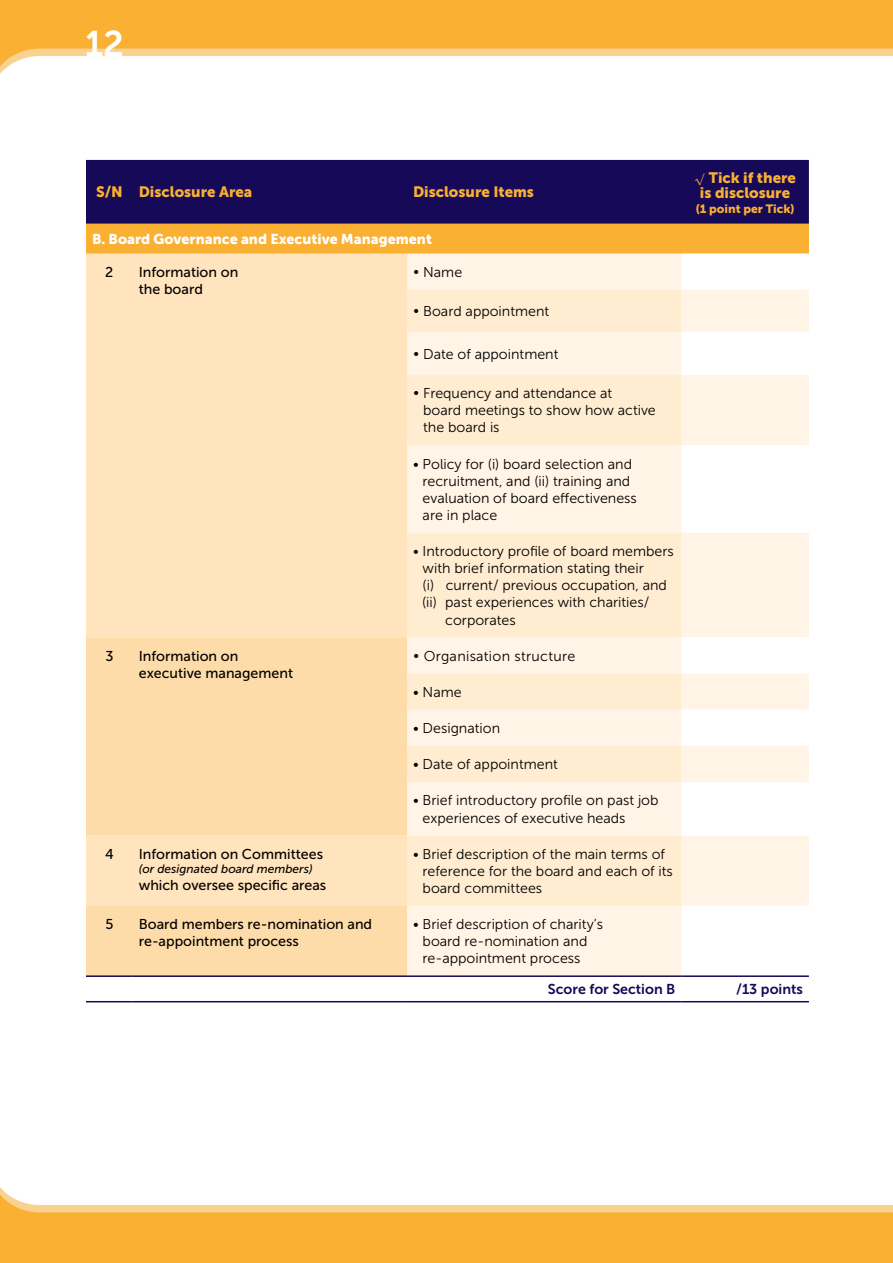
<style>
.page{position:relative;width:893px;height:1263px;background:#fff}
.page>*{position:absolute;margin:0;border:0;box-sizing:border-box;transform-origin:0 0}
.t1{font:35.7px "Museo Sans 700";color:#fff}
.t2{font:15px/15px "Museo Sans 900";color:#fab032;text-align:center}
.t3{font:14.25px/17.1px "Museo Sans 300";color:#000}
.t4{font:14.25px/17.1px "Museo Sans 500";color:#000}
.t5{font:14.25px "Museo Sans 900";color:#fff}
.t6{font:14.25px "Museo Sans 700";color:#150958}
.t7{font:14.25px "Museo Sans 300";letter-spacing:.02em;color:#000}
.t8{font:italic 12px "Museo Sans 500";color:#000}
.t9{font:12px "Museo Sans 900";color:#fab032}
.s1{font-family:"Apple Chancery"}
</style>
<div class="page">
<hr style="left:892px;top:1153px;width:1px;height:110px;background:#fab032">
<svg style="left:892px;top:1153px;width:1px;height:59px"></svg>
<hr style="left:892px;top:0;width:1px;height:108px;background:#fab032">
<svg style="left:892px;top:49px;width:1px;height:59px"></svg>
<div style="left:0;top:1153px;width:892px;height:110px;background:#fab032"></div>
<div style="left:12px;top:1205px;width:880px;height:7px;background:#fad290"></div>
<div style="left:0;top:1153px;width:892px;height:52px;background:#fff"></div>
<div style="left:0;top:0;width:892px;height:108px;background:#fab032"></div>
<div style="left:13px;top:49px;width:879px;height:7px;background:#fad290"></div>
<svg style="left:0;top:56px;width:892px;height:104px"></svg>
<div style="left:86px;top:160px;width:723px;height:64px;background:#150958"></div>
<div style="left:86px;top:224px;width:723px;height:29px;background:#fab032"></div>
<div style="left:86px;top:253px;width:321px;height:384px;background:#ffe4bd"></div>
<div style="left:407px;top:253px;width:274px;height:722px;background:#fff4e5"></div>
<svg style="left:681px;top:253px;width:128px;height:653px;fill:#fff4e5"></svg>
<svg style="left:407px;top:290px;width:274px;height:616px;background:#feefd9"></svg>
<svg style="left:86px;top:637px;width:321px;height:338px;background:#feddae"></svg>
<hr style="left:86px;top:1001px;width:47px;height:1px;background:#150958">
<hr style="left:133px;top:1001px;width:274px;height:1px;background:#150958">
<hr style="left:407px;top:1001px;width:274px;height:1px;background:#150958">
<hr style="left:681px;top:1001px;width:128px;height:1px;background:#150958">
<hr style="left:86px;top:975px;width:47px;height:2px;background:#150958">
<hr style="left:133px;top:975px;width:274px;height:2px;background:#150958">
<hr style="left:407px;top:975px;width:274px;height:2px;background:#150958">
<hr style="left:681px;top:975px;width:128px;height:2px;background:#150958">
<h1 class="t1" style="left:85px;top:24px;width:40px">12</h1>
<p class="t2" style="left:96px;top:185px;width:158px">S/N Disclosure Area</p>
<p class="t2" style="left:413px;top:185px;width:122px">Disclosure Items</p>
<p class="t5" style="left:92px;top:231px;width:341px">B. Board Governance and Executive Management</p>
<p class="t4" style="left:105px;top:263px;width:10px">2</p>
<p class="t4" style="left:139px;top:263px;width:101px">Information on the board</p>
<p class="t3" style="left:413px;top:264px;width:51px">• Name</p>
<p class="t3" style="left:413px;top:303px;width:138px">• Board appointment</p>
<p class="t3" style="left:413px;top:345px;width:147px">• Date of appointment</p>
<p class="t3" style="left:423px;top:385px;width:234px;text-indent:-10px">• Frequency and attendance at<br>board meetings to show how active the board is</p>
<p class="t3" style="left:423px;top:455px;width:216px;text-indent:-10px">• Policy for (i) board selection and recruitment, and (ii) training and evaluation of board effectiveness are in place</p>
<p class="t3" style="left:413px;top:543px;width:262px">• Introductory profile of board members</p>
<p class="t3" style="left:423px;top:560px;width:223px">with brief information stating their</p>
<p class="t3" style="left:423px;top:577px;width:246px">(i) current/ previous occupation, and</p>
<p class="t3" style="left:422px;top:594px;width:229px">(ii) past experiences with charities/</p>
<p class="t3" style="left:445px;top:611px;width:72px">corporates</p>
<p class="t4" style="left:105px;top:647px;width:10px">3</p>
<p class="t4" style="left:139px;top:647px;width:156px">Information on executive management</p>
<p class="t7" style="left:413px;top:648px;width:164px">• Organisation structure</p>
<p class="t3" style="left:413px;top:683px;width:50px">• Name</p>
<p class="t3" style="left:413px;top:720px;width:89px">• Designation</p>
<p class="t3" style="left:413px;top:756px;width:146px">• Date of appointment</p>
<p class="t3" style="left:423px;top:792px;width:237px;text-indent:-10px">• Brief introductory profile on past job experiences of executive heads</p>
<p class="t4" style="left:105px;top:845px;width:10px">4</p>
<p class="t4" style="left:139px;top:845px;width:186px">Information on Committees</p>
<p class="t8" style="left:139px;top:862px;width:175px">(or designated board members)</p>
<p class="t4" style="left:139px;top:877px;width:189px">which oversee specific areas</p>
<p class="t3" style="left:423px;top:845px;width:252px;text-indent:-10px">• Brief description of the main terms of reference for the board and each of its board committees</p>
<p class="t2" style="left:694px;top:170px;width:103px"><span class="s1">√</span> Tick if there is disclosure</p>
<p class="t9" style="left:696px;top:202px;width:100px">(1 point per Tick)</p>
<p class="t4" style="left:105px;top:916px;width:10px">5</p>
<p class="t4" style="left:139px;top:916px;width:235px">Board members re-nomination and re-appointment process</p>
<p class="t3" style="left:423px;top:916px;width:182px;text-indent:-10px">• Brief description of charity’s board re-nomination and re-appointment process</p>
<p class="t6" style="left:548px;top:981px;width:129px">Score for Section B</p>
<p class="t6" style="left:736px;top:981px;width:68px">/13 points</p>
</div>
